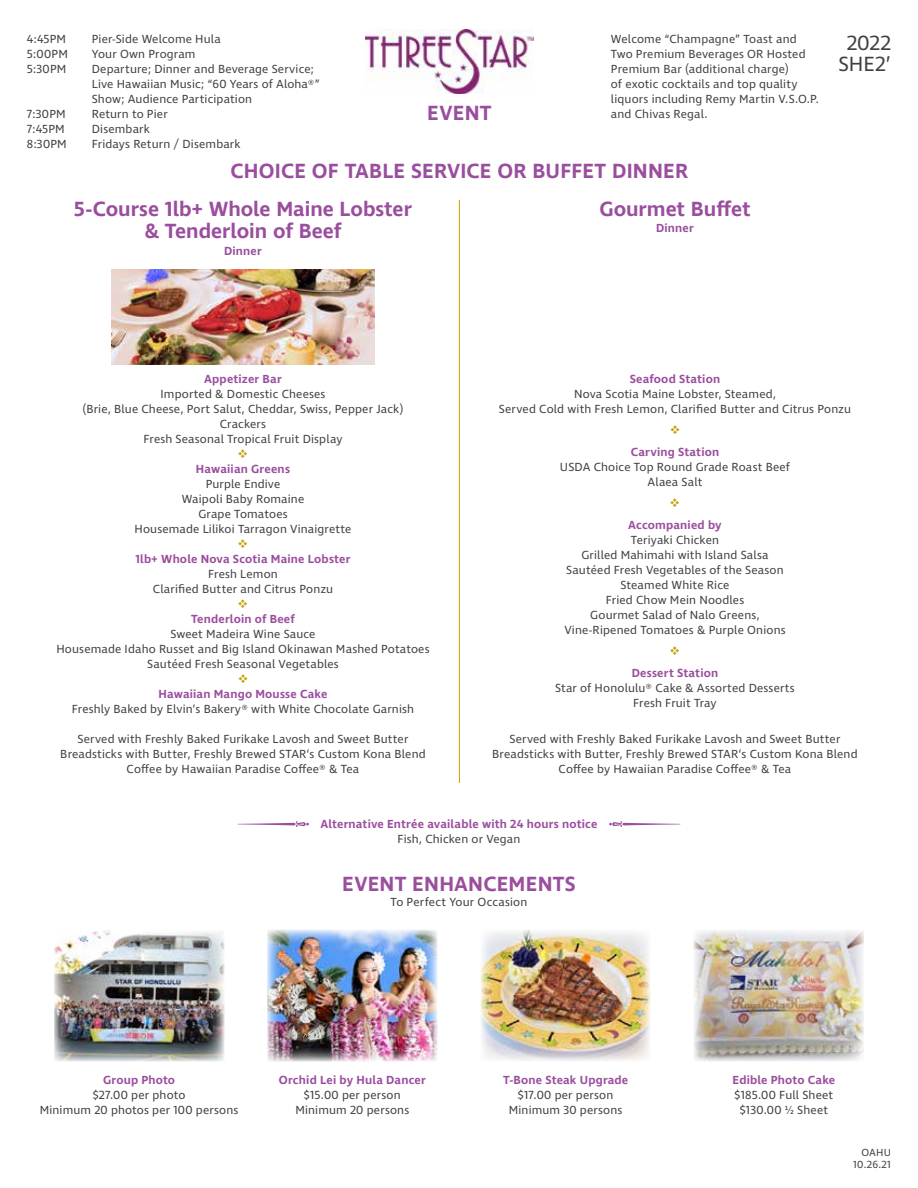
<style>
.page{position:relative;width:918px;height:1188px;background:#fff}
.page>*{position:absolute;margin:0;border:0;box-sizing:border-box;transform-origin:0 0}
.t1{font:600 21px/22.5px "Ingra";color:#9a4e9e;text-align:center}
.t2{font:21px/21px "Ingra";color:#414042;text-align:center}
.t3{font:12px/15px "Ingra";letter-spacing:.015em;color:#414042;text-align:center}
.t4{font:600 12px "Ingra";letter-spacing:.015em;color:#9a4e9e}
.t5{font:10.5px/12px "Ingra";letter-spacing:.02em;color:#414042;text-align:right}
</style>
<div class="page">
<img style="left:111px;top:269px;width:264px;height:96px">
<img style="left:267px;top:930px;width:170px;height:131px">
<img style="left:481px;top:930px;width:170px;height:131px">
<img style="left:694px;top:930px;width:170px;height:131px">
<img style="left:54px;top:930px;width:170px;height:131px">
<img style="left:365px;top:29px;width:168px;height:65px">
<svg style="left:238px;top:821px;width:71px;height:6px"></svg>
<svg style="left:609px;top:821px;width:71px;height:6px"></svg>
<hr style="left:459px;top:200px;width:1px;height:583px;background:#c4a006">
<p class="t3" style="left:27px;top:32px;width:41px">4:45PM</p>
<p class="t3" style="left:92px;top:32px;width:131px">Pier-Side Welcome Hula</p>
<p class="t3" style="left:27px;top:47px;width:42px">5:00PM</p>
<p class="t3" style="left:92px;top:47px;width:105px">Your Own Program</p>
<p class="t3" style="left:27px;top:62px;width:41px">5:30PM</p>
<p class="t3" style="left:92px;top:62px;width:229px;text-align:left">Departure; Dinner and Beverage Service;<br>Live Hawaiian Music; “60 Years of Aloha®”<br>Show; Audience Participation</p>
<p class="t3" style="left:27px;top:107px;width:40px">7:30PM</p>
<p class="t3" style="left:92px;top:107px;width:77px">Return to Pier</p>
<p class="t3" style="left:27px;top:122px;width:39px">7:45PM</p>
<p class="t3" style="left:92px;top:122px;width:60px">Disembark</p>
<p class="t3" style="left:27px;top:137px;width:41px">8:30PM</p>
<p class="t3" style="left:92px;top:137px;width:150px">Fridays Return / Disembark</p>
<h1 class="t1" style="left:427px;top:103px;width:66px">EVENT</h1>
<p class="t3" style="left:611px;top:32px;width:210px;text-align:left">Welcome “Champagne” Toast and<br>Two Premium Beverages OR Hosted<br>Premium Bar (additional charge)<br>of exotic cocktails and top quality liquors including Remy Martin V.S.O.P. and Chivas Regal.</p>
<h1 class="t1" style="left:231px;top:161px;width:459px">CHOICE OF TABLE SERVICE OR BUFFET DINNER</h1>
<h1 class="t1" style="left:74px;top:199px;width:340px">5-Course 1lb+ Whole Maine Lobster &amp; Tenderloin of Beef</h1>
<p class="t4" style="left:224px;top:243px;width:39px">Dinner</p>
<h1 class="t1" style="left:599px;top:199px;width:153px">Gourmet Buffet</h1>
<p class="t4" style="left:656px;top:221px;width:39px">Dinner</p>
<h1 class="t2" style="left:839px;top:33px;width:54px">2022<br>SHE2’</h1>
<p class="t4" style="left:204px;top:371px;width:79px">Appetizer Bar</p>
<p class="t3" style="left:83px;top:387px;width:322px">Imported &amp; Domestic Cheeses<br>(Brie, Blue Cheese, Port Salut, Cheddar, Swiss, Pepper Jack)<br>Crackers<br>Fresh Seasonal Tropical Fruit Display</p>
<p class="t4" style="left:196px;top:461px;width:96px">Hawaiian Greens</p>
<p class="t3" style="left:134px;top:477px;width:219px">Purple Endive<br>Waipoli Baby Romaine<br>Grape Tomatoes<br>Housemade Lilikoi Tarragon Vinaigrette</p>
<p class="t4" style="left:135px;top:551px;width:217px">1lb+ Whole Nova Scotia Maine Lobster</p>
<p class="t3" style="left:153px;top:567px;width:182px">Fresh Lemon<br>Clarified Butter and Citrus Ponzu</p>
<p class="t4" style="left:191px;top:611px;width:105px">Tenderloin of Beef</p>
<p class="t3" style="left:56px;top:627px;width:375px">Sweet Madeira Wine Sauce<br>Housemade Idaho Russet and Big Island Okinawan Mashed Potatoes<br>Sautéed Fresh Seasonal Vegetables</p>
<p class="t4" style="left:159px;top:686px;width:170px">Hawaiian Mango Mousse Cake</p>
<p class="t3" style="left:72px;top:702px;width:344px">Freshly Baked by Elvin’s Bakery® with White Chocolate Garnish</p>
<p class="t3" style="left:60px;top:732px;width:367px">Served with Freshly Baked Furikake Lavosh and Sweet Butter<br>Breadsticks with Butter, Freshly Brewed STAR’s Custom Kona Blend<br>Coffee by Hawaiian Paradise Coffee® &amp; Tea</p>
<p class="t4" style="left:630px;top:371px;width:92px">Seafood Station</p>
<p class="t3" style="left:499px;top:387px;width:354px">Nova Scotia Maine Lobster, Steamed,<br>Served Cold with Fresh Lemon, Clarified Butter and Citrus Ponzu</p>
<p class="t4" style="left:631px;top:444px;width:90px">Carving Station</p>
<p class="t3" style="left:560px;top:460px;width:232px">USDA Choice Top Round Grade Roast Beef<br>Alaea Salt</p>
<p class="t4" style="left:628px;top:517px;width:95px">Accompanied by</p>
<p class="t3" style="left:564px;top:533px;width:223px">Teriyaki Chicken<br>Grilled Mahimahi with Island Salsa<br>Sautéed Fresh Vegetables of the Season<br>Steamed White Rice<br>Fried Chow Mein Noodles<br>Gourmet Salad of Nalo Greens,<br>Vine-Ripened Tomatoes &amp; Purple Onions</p>
<p class="t4" style="left:632px;top:665px;width:88px">Dessert Station</p>
<p class="t3" style="left:555px;top:681px;width:241px">Star of Honolulu® Cake &amp; Assorted Desserts<br>Fresh Fruit Tray</p>
<p class="t3" style="left:492px;top:732px;width:367px">Served with Freshly Baked Furikake Lavosh and Sweet Butter<br>Breadsticks with Butter, Freshly Brewed STAR’s Custom Kona Blend<br>Coffee by Hawaiian Paradise Coffee® &amp; Tea</p>
<p class="t4" style="left:321px;top:816px;width:278px">Alternative Entrée available with 24 hours notice</p>
<p class="t3" style="left:398px;top:832px;width:124px">Fish, Chicken or Vegan</p>
<h1 class="t1" style="left:342px;top:874px;width:235px">EVENT ENHANCEMENTS</h1>
<p class="t3" style="left:391px;top:895px;width:138px">To Perfect Your Occasion</p>
<p class="t4" style="left:103px;top:1072px;width:74px">Group Photo</p>
<p class="t3" style="left:40px;top:1088px;width:200px">$27.00 per photo<br>Minimum 20 photos per 100 persons</p>
<p class="t4" style="left:279px;top:1072px;width:149px">Orchid Lei by Hula Dancer</p>
<p class="t3" style="left:295px;top:1088px;width:115px">$15.00 per person<br>Minimum 20 persons</p>
<p class="t4" style="left:503px;top:1072px;width:127px">T-Bone Steak Upgrade</p>
<p class="t3" style="left:509px;top:1088px;width:115px">$17.00 per person<br>Minimum 30 persons</p>
<p class="t4" style="left:733px;top:1072px;width:104px">Edible Photo Cake</p>
<p class="t3" style="left:735px;top:1088px;width:100px">$185.00 Full Sheet $130.00 ½ Sheet</p>
<p class="t5" style="left:853px;top:1147px;width:39px">OAHU<br>10.26.21</p>
</div>
